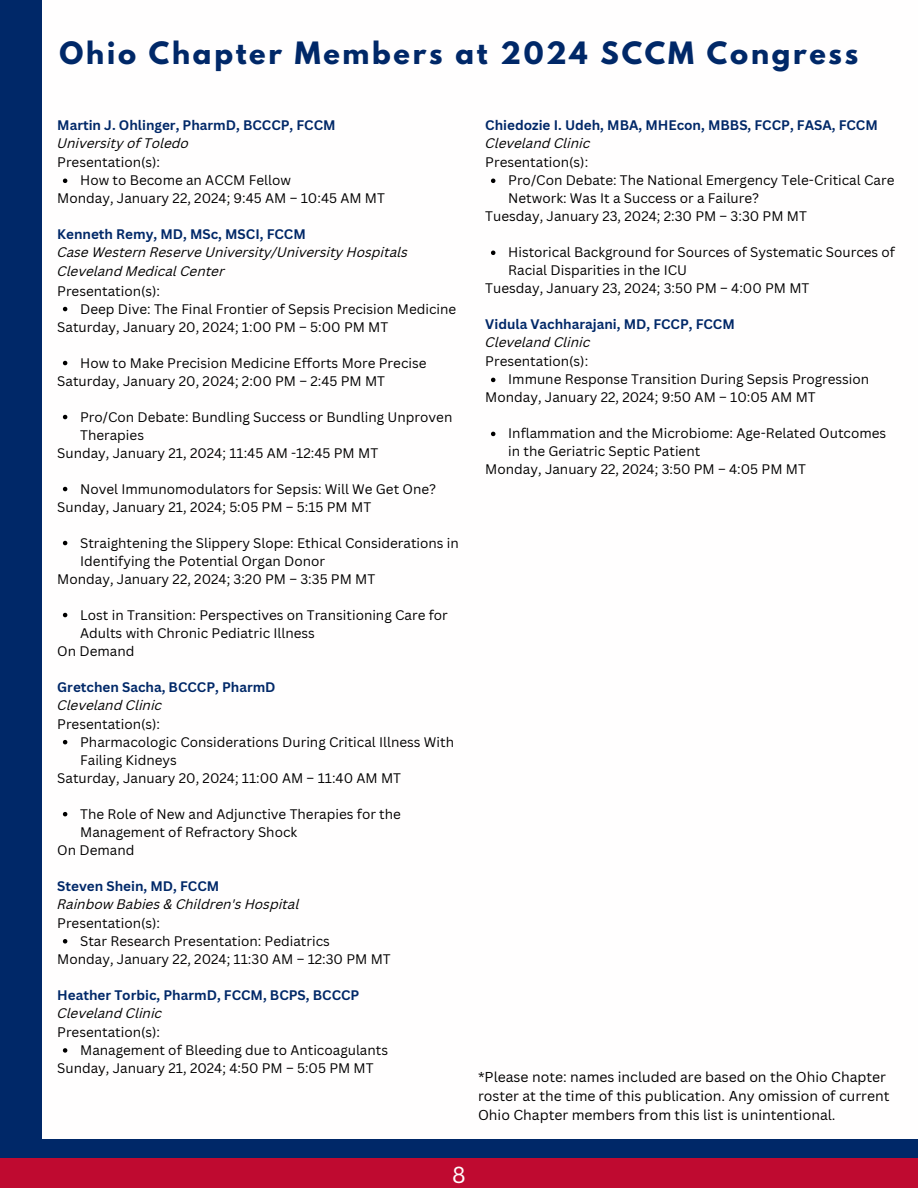
<style>
.page{position:relative;width:918px;height:1188px;background:#fff}
.page>*{position:absolute;margin:0;border:0;box-sizing:border-box;transform-origin:0 0}
.t1{font:700 27.3px "League Spartan";letter-spacing:.1em;color:#002868}
.t2{font:22.65px "Canva Sans";color:#fffefe}
.t3{font:13.95px/19.2px "Canva Sans";color:#000}
.t4{font:13.5px/18px "Canva Sans";color:#000}
.t5{font:700 13.5px "Canva Sans";color:#002868}
.t6{font:italic 13.5px/19.2px "Canva Sans";color:#000}
</style>
<div class="page">
<div style="left:0;top:0;width:42px;height:1188px;background:#002868"></div>
<div style="left:27px;top:1139px;width:891px;height:49px;background:#002868"></div>
<div style="left:0;top:1158px;width:918px;height:30px;background:#bf0a30"></div>
<svg style="left:63px;top:179px;width:4px;height:4px"></svg>
<svg style="left:63px;top:307px;width:4px;height:4px"></svg>
<svg style="left:63px;top:361px;width:4px;height:4px"></svg>
<svg style="left:63px;top:415px;width:4px;height:4px"></svg>
<svg style="left:63px;top:487px;width:4px;height:4px"></svg>
<svg style="left:63px;top:541px;width:4px;height:4px"></svg>
<svg style="left:63px;top:613px;width:4px;height:4px"></svg>
<svg style="left:63px;top:740px;width:4px;height:4px"></svg>
<svg style="left:63px;top:812px;width:4px;height:4px"></svg>
<svg style="left:63px;top:939px;width:4px;height:5px"></svg>
<svg style="left:63px;top:1048px;width:4px;height:5px"></svg>
<svg style="left:491px;top:179px;width:4px;height:4px"></svg>
<svg style="left:491px;top:251px;width:4px;height:4px"></svg>
<svg style="left:491px;top:378px;width:4px;height:4px"></svg>
<svg style="left:491px;top:432px;width:4px;height:4px"></svg>
<p class="t1" style="left:60px;top:40px;width:800px">Ohio Chapter Members at 2024 SCCM Congress</p>
<p class="t5" style="left:57px;top:116px;width:280px">Martin J. Ohlinger, PharmD, BCCCP, FCCM</p>
<p class="t6" style="left:57px;top:135px;width:133px">University of Toledo</p>
<p class="t4" style="left:57px;top:153px;width:104px">Presentation(s):</p>
<p class="t4" style="left:80px;top:171px;width:212px">How to Become an ACCM Fellow</p>
<p class="t4" style="left:57px;top:189px;width:329px">Monday, January 22, 2024; 9:45 AM – 10:45 AM MT</p>
<p class="t5" style="left:57px;top:225px;width:250px">Kenneth Remy, MD, MSc, MSCI, FCCM</p>
<p class="t6" style="left:57px;top:244px;width:352px">Case Western Reserve University/University Hospitals<br>Cleveland Medical Center</p>
<p class="t4" style="left:57px;top:281px;width:104px">Presentation(s):</p>
<p class="t4" style="left:80px;top:299px;width:378px">Deep Dive: The Final Frontier of Sepsis Precision Medicine</p>
<p class="t4" style="left:57px;top:317px;width:333px">Saturday, January 20, 2024; 1:00 PM – 5:00 PM MT</p>
<p class="t4" style="left:80px;top:353px;width:348px">How to Make Precision Medicine Efforts More Precise</p>
<p class="t4" style="left:57px;top:371px;width:329px">Saturday, January 20, 2024; 2:00 PM – 2:45 PM MT</p>
<p class="t4" style="left:80px;top:407px;width:374px">Pro/Con Debate: Bundling Success or Bundling Unproven<br>Therapies</p>
<p class="t4" style="left:57px;top:443px;width:322px">Sunday, January 21, 2024; 11:45 AM -12:45 PM MT</p>
<p class="t4" style="left:80px;top:479px;width:358px">Novel Immunomodulators for Sepsis: Will We Get One?</p>
<p class="t4" style="left:57px;top:497px;width:315px">Sunday, January 21, 2024; 5:05 PM – 5:15 PM MT</p>
<p class="t4" style="left:80px;top:533px;width:380px">Straightening the Slippery Slope: Ethical Considerations in<br>Identifying the Potential Organ Donor</p>
<p class="t4" style="left:57px;top:569px;width:320px">Monday, January 22, 2024; 3:20 PM – 3:35 PM MT</p>
<p class="t4" style="left:80px;top:605px;width:369px">Lost in Transition: Perspectives on Transitioning Care for<br>Adults with Chronic Pediatric Illness</p>
<p class="t4" style="left:57px;top:641px;width:79px">On Demand</p>
<p class="t5" style="left:57px;top:677px;width:220px">Gretchen Sacha, BCCCP, PharmD</p>
<p class="t6" style="left:57px;top:696px;width:106px">Cleveland Clinic</p>
<p class="t4" style="left:57px;top:714px;width:104px">Presentation(s):</p>
<p class="t4" style="left:80px;top:732px;width:375px">Pharmacologic Considerations During Critical Illness With<br>Failing Kidneys</p>
<p class="t4" style="left:57px;top:768px;width:345px">Saturday, January 20, 2024; 11:00 AM – 11:40 AM MT</p>
<p class="t4" style="left:80px;top:804px;width:322px">The Role of New and Adjunctive Therapies for the<br>Management of Refractory Shock</p>
<p class="t4" style="left:57px;top:840px;width:79px">On Demand</p>
<p class="t5" style="left:57px;top:876px;width:163px">Steven Shein, MD, FCCM</p>
<p class="t6" style="left:57px;top:896px;width:244px">Rainbow Babies &amp; Children's Hospital</p>
<p class="t4" style="left:57px;top:914px;width:104px">Presentation(s):</p>
<p class="t4" style="left:80px;top:932px;width:251px">Star Research Presentation: Pediatrics</p>
<p class="t4" style="left:57px;top:950px;width:335px">Monday, January 22, 2024; 11:30 AM – 12:30 PM MT</p>
<p class="t5" style="left:57px;top:985px;width:304px">Heather Torbic, PharmD, FCCM, BCPS, BCCCP</p>
<p class="t6" style="left:57px;top:1005px;width:106px">Cleveland Clinic</p>
<p class="t4" style="left:57px;top:1023px;width:104px">Presentation(s):</p>
<p class="t4" style="left:80px;top:1041px;width:309px">Management of Bleeding due to Anticoagulants</p>
<p class="t4" style="left:57px;top:1059px;width:318px">Sunday, January 21, 2024; 4:50 PM – 5:05 PM MT</p>
<p class="t5" style="left:485px;top:116px;width:394px">Chiedozie I. Udeh, MBA, MHEcon, MBBS, FCCP, FASA, FCCM</p>
<p class="t6" style="left:485px;top:135px;width:106px">Cleveland Clinic</p>
<p class="t4" style="left:485px;top:153px;width:104px">Presentation(s):</p>
<p class="t4" style="left:508px;top:171px;width:388px">Pro/Con Debate: The National Emergency Tele-Critical Care<br>Network: Was It a Success or a Failure?</p>
<p class="t4" style="left:485px;top:207px;width:323px">Tuesday, January 23, 2024; 2:30 PM – 3:30 PM MT</p>
<p class="t4" style="left:508px;top:243px;width:388px">Historical Background for Sources of Systematic Sources of<br>Racial Disparities in the ICU</p>
<p class="t4" style="left:485px;top:279px;width:326px">Tuesday, January 23, 2024; 3:50 PM – 4:00 PM MT</p>
<p class="t5" style="left:485px;top:315px;width:251px">Vidula Vachharajani, MD, FCCP, FCCM</p>
<p class="t6" style="left:485px;top:334px;width:106px">Cleveland Clinic</p>
<p class="t4" style="left:485px;top:352px;width:104px">Presentation(s):</p>
<p class="t4" style="left:508px;top:370px;width:363px">Immune Response Transition During Sepsis Progression</p>
<p class="t4" style="left:485px;top:388px;width:332px">Monday, January 22, 2024; 9:50 AM – 10:05 AM MT</p>
<p class="t4" style="left:508px;top:424px;width:379px">Inflammation and the Microbiome: Age-Related Outcomes in the Geriatric Septic Patient</p>
<p class="t4" style="left:485px;top:460px;width:322px">Monday, January 22, 2024; 3:50 PM – 4:05 PM MT</p>
<p class="t3" style="left:478px;top:1067px;width:413px">*Please note: names included are based on the Ohio Chapter roster at the time of this publication. Any omission of current<br>Ohio Chapter members from this list is unintentional.</p>
<p class="t2" style="left:452px;top:1159px;width:15px">8</p>
</div>
